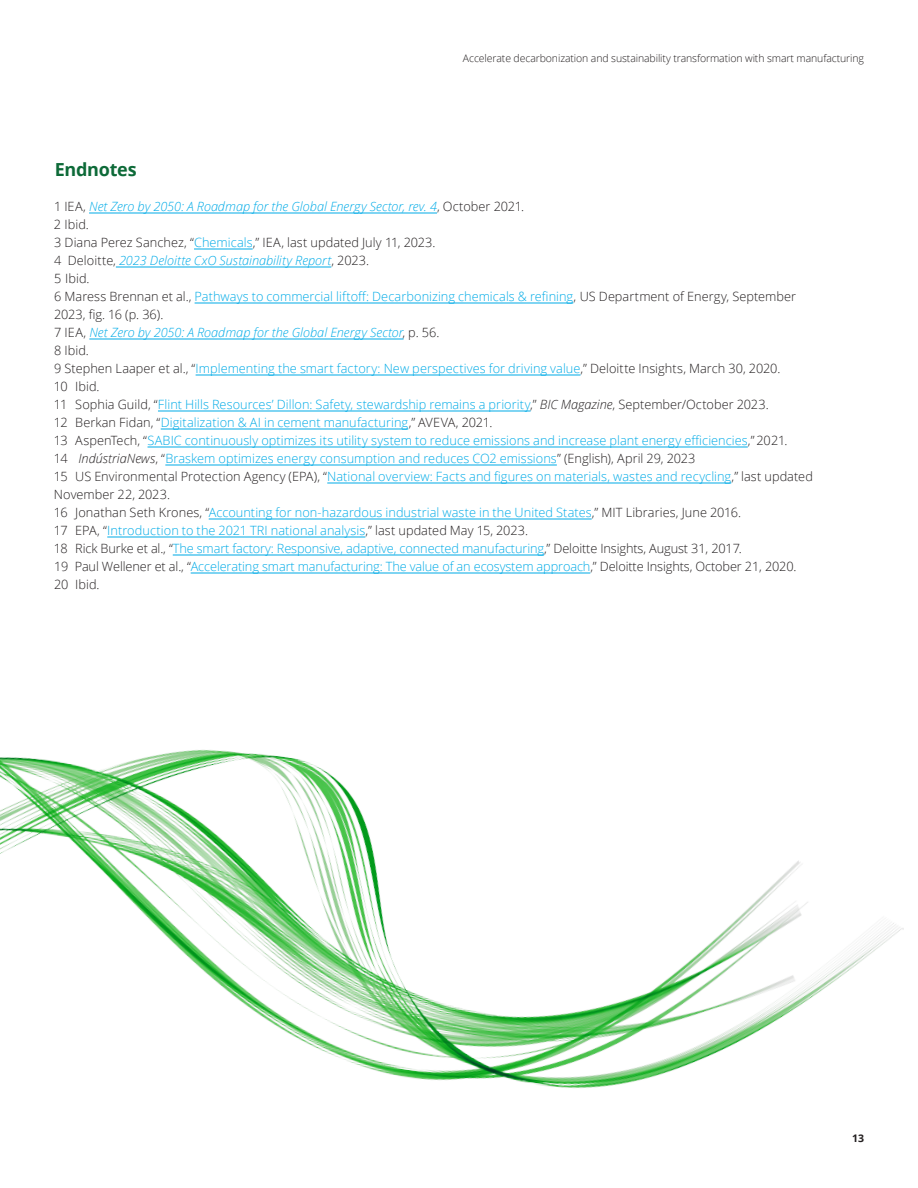
<style>
.page{position:relative;width:918px;height:1188px;background:#fff}
.page>*{position:absolute;margin:0;border:0;box-sizing:border-box;transform-origin:0 0}
.Subhead_A__8_5_12pt{font:700 18px "Open Sans";letter-spacing:-.015em;color:#0d6a38}
.Subhead_A__8_5_12pt-2{font:300 12.75px/18px "Open Sans";color:#00abe7}
.t1{font:300 10.5px "Open Sans";letter-spacing:-.01em;color:#231f20}
.t2{font:700 10.5px "Open Sans";color:#231f20}
.s1{color:#231f20}
.s2{font-style:italic}
.s3{font-style:italic;color:#231f20}
</style>
<div class="page">
<img style="left:0;top:749px;width:904px;height:339px">
<hr style="left:89px;top:213px;width:348px;height:1px;background:#00abe7">
<hr style="left:194px;top:249px;width:59px;height:1px;background:#00abe7">
<hr style="left:116px;top:267px;width:215px;height:1px;background:#00abe7">
<hr style="left:195px;top:303px;width:378px;height:1px;background:#00abe7">
<hr style="left:89px;top:339px;width:315px;height:1px;background:#00abe7">
<hr style="left:196px;top:375px;width:385px;height:1px;background:#00abe7">
<hr style="left:158px;top:411px;width:373px;height:1px;background:#00abe7">
<hr style="left:161px;top:429px;width:247px;height:1px;background:#00abe7">
<hr style="left:148px;top:447px;width:600px;height:1px;background:#00abe7">
<hr style="left:165px;top:465px;width:392px;height:1px;background:#00abe7">
<hr style="left:327px;top:483px;width:404px;height:1px;background:#00abe7">
<hr style="left:209px;top:519px;width:383px;height:1px;background:#00abe7">
<hr style="left:107px;top:537px;width:258px;height:1px;background:#00abe7">
<hr style="left:173px;top:555px;width:371px;height:1px;background:#00abe7">
<hr style="left:191px;top:573px;width:399px;height:1px;background:#00abe7">
<p class="t1" style="left:463px;top:51px;width:403px">Accelerate decarbonization and sustainability transformation with smart manufacturing</p>
<p class="Subhead_A__8_5_12pt" style="left:55px;top:157px;width:84px">Endnotes</p>
<p class="Subhead_A__8_5_12pt-2" style="left:54px;top:197px;width:760px"><span class="s1">1 IEA,</span> <span class="s2">Net Zero by 2050: A Roadmap for the Global Energy Sector, rev. 4</span><span class="s1">, October 2021.<br>2 Ibid.<br>3 Diana Perez Sanchez, “</span>Chemicals<span class="s1">,” IEA, last updated July 11, 2023.<br>4 Deloitte,</span> <span class="s2">2023 Deloitte CxO Sustainability Report</span><span class="s1">, 2023.<br>5 Ibid.<br>6 Maress Brennan et al.,</span> Pathways to commercial liftoff: Decarbonizing chemicals &amp; refining<span class="s1">, US Department of Energy, September 2023, fig. 16 (p. 36).<br>7 IEA,</span> <span class="s2">Net Zero by 2050: A Roadmap for the Global Energy Sector</span><span class="s1">, p. 56.<br>8 Ibid.<br>9 Stephen Laaper et al., “</span>Implementing the smart factory: New perspectives for driving value<span class="s1">,” Deloitte Insights, March 30, 2020.<br>10 Ibid.<br>11 Sophia Guild, “</span>Flint Hills Resources’ Dillon: Safety, stewardship remains a priority<span class="s1">,”</span> <span class="s3">BIC Magazine</span><span class="s1">, September/October 2023.<br>12 Berkan Fidan, “</span>Digitalization &amp; AI in cement manufacturing<span class="s1">,” AVEVA, 2021.<br>13 AspenTech, “</span>SABIC continuously optimizes its utility system to reduce emissions and increase plant energy efficiencies<span class="s1">,” 2021.<br>14</span> <span class="s3">IndústriaNews</span><span class="s1">, “</span>Braskem optimizes energy consumption and reduces CO2 emissions<span class="s1">” (English), April 29, 2023<br>15 US Environmental Protection Agency (EPA), “</span>National overview: Facts and figures on materials, wastes and recycling<span class="s1">,” last updated November 22, 2023.<br>16 Jonathan Seth Krones, “</span>Accounting for non-hazardous industrial waste in the United States<span class="s1">,” MIT Libraries, June 2016.<br>17 EPA, “</span>Introduction to the 2021 TRI national analysis<span class="s1">,” last updated May 15, 2023.<br>18 Rick Burke et al., “</span>The smart factory: Responsive, adaptive, connected manufacturing<span class="s1">,” Deloitte Insights, August 31, 2017.<br>19 Paul Wellener et al., “</span>Accelerating smart manufacturing: The value of an ecosystem approach<span class="s1">,” Deloitte Insights, October 21, 2020.<br>20 Ibid.</span></p>
<p class="t2" style="left:852px;top:1131px;width:13px">13</p>
</div>
